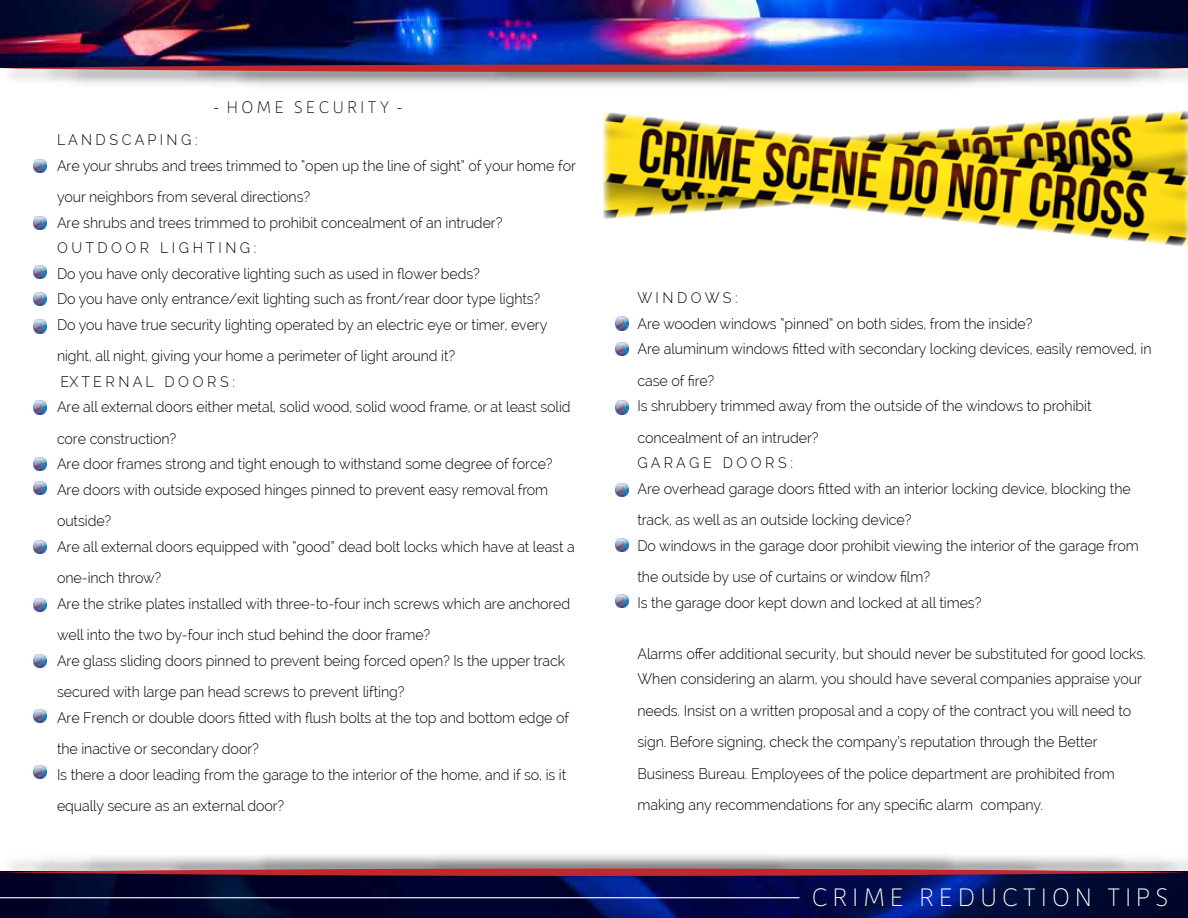
<style>
.page{position:relative;width:1188px;height:918px;background:#fff}
.page>*{position:absolute;margin:0;border:0;box-sizing:border-box;transform-origin:0 0}
.t1{font:100 27px "Depot New";color:#fff}
.t2{font:100 18px "Depot New";color:#000}
.t3{font:300 15px/25.5px "Raleway";letter-spacing:-.005em;color:#000;scale:.95 1}
</style>
<div class="page">
<img style="left:0;top:0;width:1188px;height:54px">
<img style="left:0;top:888px;width:1188px;height:30px">
<img style="left:0;top:54px;width:1188px;height:32px">
<svg style="left:0;top:65px;width:1188px;height:7px"></svg>
<img style="left:0;top:855px;width:1188px;height:33px">
<svg style="left:0;top:869px;width:1188px;height:7px"></svg>
<hr style="left:0;top:897px;width:800px;height:1px;background:#fff">
<img style="left:603px;top:111px;width:585px;height:135px">
<img style="left:33px;top:159px;width:14px;height:13px">
<img style="left:33px;top:216px;width:14px;height:14px">
<img style="left:33px;top:266px;width:14px;height:13px">
<img style="left:33px;top:292px;width:14px;height:14px">
<img style="left:33px;top:320px;width:14px;height:13px">
<img style="left:615px;top:342px;width:13px;height:14px">
<svg style="left:615px;top:401px;width:13px;height:13px"></svg>
<svg style="left:615px;top:483px;width:13px;height:13px"></svg>
<svg style="left:615px;top:539px;width:13px;height:13px"></svg>
<img style="left:615px;top:594px;width:13px;height:14px">
<svg style="left:615px;top:317px;width:13px;height:13px"></svg>
<img style="left:33px;top:401px;width:14px;height:13px">
<img style="left:33px;top:458px;width:14px;height:13px">
<img style="left:33px;top:482px;width:14px;height:13px">
<img style="left:33px;top:540px;width:14px;height:14px">
<img style="left:33px;top:598px;width:14px;height:14px">
<img style="left:33px;top:654px;width:14px;height:14px">
<img style="left:33px;top:710px;width:14px;height:13px">
<img style="left:33px;top:765px;width:14px;height:13px">
<p class="t2" style="left:213px;top:95px;width:192px">- H O M E S E C U R I T Y -</p>
<p class="t3" style="left:57px;top:127px;width:548px">L A N D S C A P I N G :<br>Are your shrubs and trees trimmed to “open up the line of sight” of your home for</p>
<p class="t3" style="left:57px;top:184px;width:518px">your neighbors from several directions?<br>Are shrubs and trees trimmed to prohibit concealment of an intruder?<br>O U T D O O R L I G H T I N G :<br>Do you have only decorative lighting such as used in flower beds?<br>Do you have only entrance/exit lighting such as front/rear door type lights?<br>Do you have true security lighting operated by an electric eye or timer, every</p>
<p class="t3" style="left:57px;top:343px;width:542px">night, all night, giving your home a perimeter of light around it?<br>EX T E R N A L D O O R S :<br>Are all external doors either metal, solid wood, solid wood frame, or at least solid</p>
<p class="t3" style="left:57px;top:426px;width:523px">core construction?<br>Are door frames strong and tight enough to withstand some degree of force?<br>Are doors with outside exposed hinges pinned to prevent easy removal from</p>
<p class="t3" style="left:57px;top:508px;width:547px">outside?<br>Are all external doors equipped with “good” dead bolt locks which have at least a</p>
<p class="t3" style="left:57px;top:565px;width:542px">one-inch throw?<br>Are the strike plates installed with three-to-four inch screws which are anchored</p>
<p class="t3" style="left:57px;top:622px;width:537px">well into the two by-four inch stud behind the door frame?<br>Are glass sliding doors pinned to prevent being forced open? Is the upper track</p>
<p class="t3" style="left:57px;top:679px;width:541px">secured with large pan head screws to prevent lifting?<br>Are French or double doors fitted with flush bolts at the top and bottom edge of</p>
<p class="t3" style="left:57px;top:736px;width:538px">the inactive or secondary door?<br>Is there a door leading from the garage to the interior of the home, and if so, is it</p>
<p class="t3" style="left:57px;top:793px;width:241px">equally secure as an external door?</p>
<p class="t3" style="left:638px;top:285px;width:543px">W I N D O W S :<br>Are wooden windows “pinned” on both sides, from the inside?<br>Are aluminum windows fitted with secondary locking devices, easily removed, in</p>
<p class="t3" style="left:638px;top:368px;width:479px">case of fire?<br>Is shrubbery trimmed away from the outside of the windows to prohibit</p>
<p class="t3" style="left:638px;top:425px;width:521px">concealment of an intruder?<br>G A R A G E D O O R S :<br>Are overhead garage doors fitted with an interior locking device, blocking the</p>
<p class="t3" style="left:638px;top:507px;width:529px">track, as well as an outside locking device?<br>Do windows in the garage door prohibit viewing the interior of the garage from</p>
<p class="t3" style="left:638px;top:564px;width:364px">the outside by use of curtains or window film?<br>Is the garage door kept down and locked at all times?</p>
<p class="t3" style="left:638px;top:641px;width:537px">Alarms offer additional security, but should never be substituted for good locks.<br>When considering an alarm, you should have several companies appraise your</p>
<p class="t3" style="left:638px;top:695px;width:521px;line-height:31.5px">needs. Insist on a written proposal and a copy of the contract you will need to sign. Before signing, check the company’s reputation through the Better Business Bureau. Employees of the police department are prohibited from making any recommendations for any specific alarm company.</p>
<h1 class="t1" style="left:812px;top:879px;width:358px">C R I M E R E D U C T I O N T I P S</h1>
</div>
